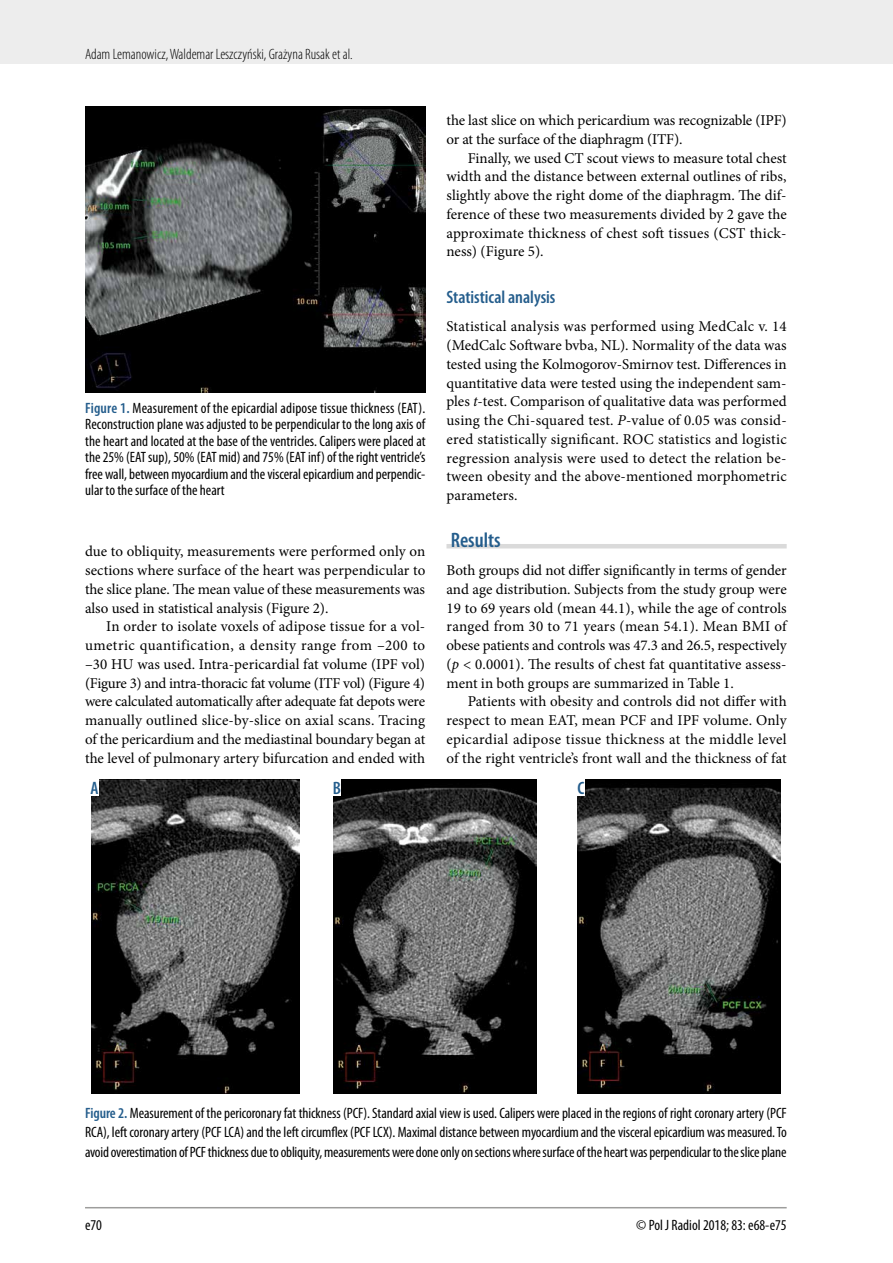
<style>
.page{position:relative;width:893px;height:1263px;background:#fff}
.page>*{position:absolute;margin:0;border:0;box-sizing:border-box;transform-origin:0 0}
.t1{font:600 condensed 21px "Myriad Pro";color:#245d8c}
.t2{font:600 condensed 18px "Myriad Pro";color:#245d8c}
.t3{font:15px/18.8px "Minion Pro";color:#000;text-align:justify}
.t4{font:condensed 15px/16.5px "Myriad Pro";letter-spacing:-.005em;color:#000;text-align:justify}
.t5{font:300 condensed 15px "Myriad Pro";color:#000}
.s1{font-weight:600;color:#245d8c}
.s2{font-style:italic}
</style>
<div class="page">
<div style="left:0;top:0;width:893px;height:64px;background:#ededed"></div>
<hr style="left:85px;top:1207px;width:702px;height:1px;background:#9d9d9c">
<hr style="left:446px;top:544px;width:341px;height:4px;background:#dadada">
<img style="left:85px;top:106px;width:340px;height:287px">
<img style="left:91px;top:779px;width:208px;height:315px">
<img style="left:333px;top:779px;width:203px;height:314px">
<img style="left:577px;top:779px;width:204px;height:314px">
<div style="left:90px;top:778px;width:9px;height:17px;background:#fff"></div>
<div style="left:333px;top:778px;width:8px;height:17px;background:#fff"></div>
<div style="left:577px;top:778px;width:8px;height:17px;background:#fff"></div>
<p class="t5" style="left:85px;top:45px;width:269px">Adam Lemanowicz, Waldemar Leszczyński, Grażyna Rusak et al.</p>
<p class="t4" style="left:85px;top:399px;width:342px"><span class="s1">Figure 1.</span> Measurement of the epicardial adipose tissue thickness (EAT).<br>Reconstruction plane was adjusted to be perpendicular to the long axis of the heart and located at the base of the ventricles. Calipers were placed at the 25% (EAT sup), 50% (EAT mid) and 75% (EAT inf) of the right ventricle’s free wall, between myocardium and the visceral epicardium and perpendic&shy;ular to the surface of the heart</p>
<p class="t3" style="left:85px;top:542px;width:342px">due to obliquity, measurements were performed only on sections where surface of the heart was perpendicular to the slice plane. The mean value of these measurements was also used in statistical analysis (Figure 2).</p>
<p class="t3" style="left:85px;top:617px;width:342px;text-indent:21px">In order to isolate voxels of adipose tissue for a vol&shy;umetric quantification, a density range from –200 to –30 HU was used. Intra-pericardial fat volume (IPF vol) (Figure 3) and intra-thoracic fat volume (ITF vol) (Figure 4) were calculated automatically after adequate fat depots were manually outlined slice-by-slice on axial scans. Tracing of the pericardium and the mediastinal boundary began at the level of pulmonary artery bifurcation and ended with</p>
<p class="t3" style="left:446px;top:111px;width:342px">the last slice on which pericardium was recognizable (IPF) or at the surface of the diaphragm (ITF).</p>
<p class="t3" style="left:446px;top:148px;width:342px;text-indent:21px">Finally, we used CT scout views to measure total chest width and the distance between external outlines of ribs, slightly above the right dome of the diaphragm. The dif&shy;ference of these two measurements divided by 2 gave the approximate thickness of chest soft tissues (CST thick&shy;ness) (Figure 5).</p>
<p class="t2" style="left:446px;top:286px;width:110px">Statistical analysis</p>
<p class="t3" style="left:446px;top:317px;width:342px">Statistical analysis was performed using MedCalc v. 14 (MedCalc Software bvba, NL). Normality of the data was tested using the Kolmogorov-Smirnov test. Differences in quantitative data were tested using the independent sam&shy;ples <span class="s2">t</span>-test. Comparison of qualitative data was performed using the Chi-squared test. <span class="s2">P</span>-value of 0.05 was consid&shy;ered statistically significant. ROC statistics and logistic regression analysis were used to detect the relation be&shy;tween obesity and the above-mentioned morphometric parameters.</p>
<h1 class="t1" style="left:451px;top:527px;width:51px">Results</h1>
<p class="t3" style="left:446px;top:561px;width:342px">Both groups did not differ significantly in terms of gender and age distribution. Subjects from the study group were 19 to 69 years old (mean 44.1), while the age of controls ranged from 30 to 71 years (mean 54.1). Mean BMI of obese patients and controls was 47.3 and 26.5, respectively (<span class="s2">p</span> &lt; 0.0001). The results of chest fat quantitative assess&shy;ment in both groups are summarized in Table 1.</p>
<p class="t3" style="left:446px;top:692px;width:342px;text-indent:21px">Patients with obesity and controls did not differ with respect to mean EAT, mean PCF and IPF volume. Only epicardial adipose tissue thickness at the middle level of the right ventricle’s front wall and the thickness of fat</p>
<p class="t2" style="left:90px;top:777px;width:10px">A</p>
<p class="t2" style="left:333px;top:777px;width:10px">B</p>
<p class="t2" style="left:577px;top:777px;width:8px">C</p>
<p class="t4" style="left:85px;top:1103px;width:703px;line-height:19.5px"><span class="s1">Figure 2.</span> Measurement of the pericoronary fat thickness (PCF). Standard axial view is used. Calipers were placed in the regions of right coronary artery (PCF RCA), left coronary artery (PCF LCA) and the left circumflex (PCF LCX). Maximal distance between myocardium and the visceral epicardium was measured. To avoid overestimation of PCF thickness due to obliquity, measurements were done only on sections where surface of the heart was perpendicular to the slice plane</p>
<p class="t4" style="left:85px;top:1216px;width:18px">e70</p>
<p class="t4" style="left:636px;top:1216px;width:152px">© Pol J Radiol 2018; 83: e68-e75</p>
</div>
